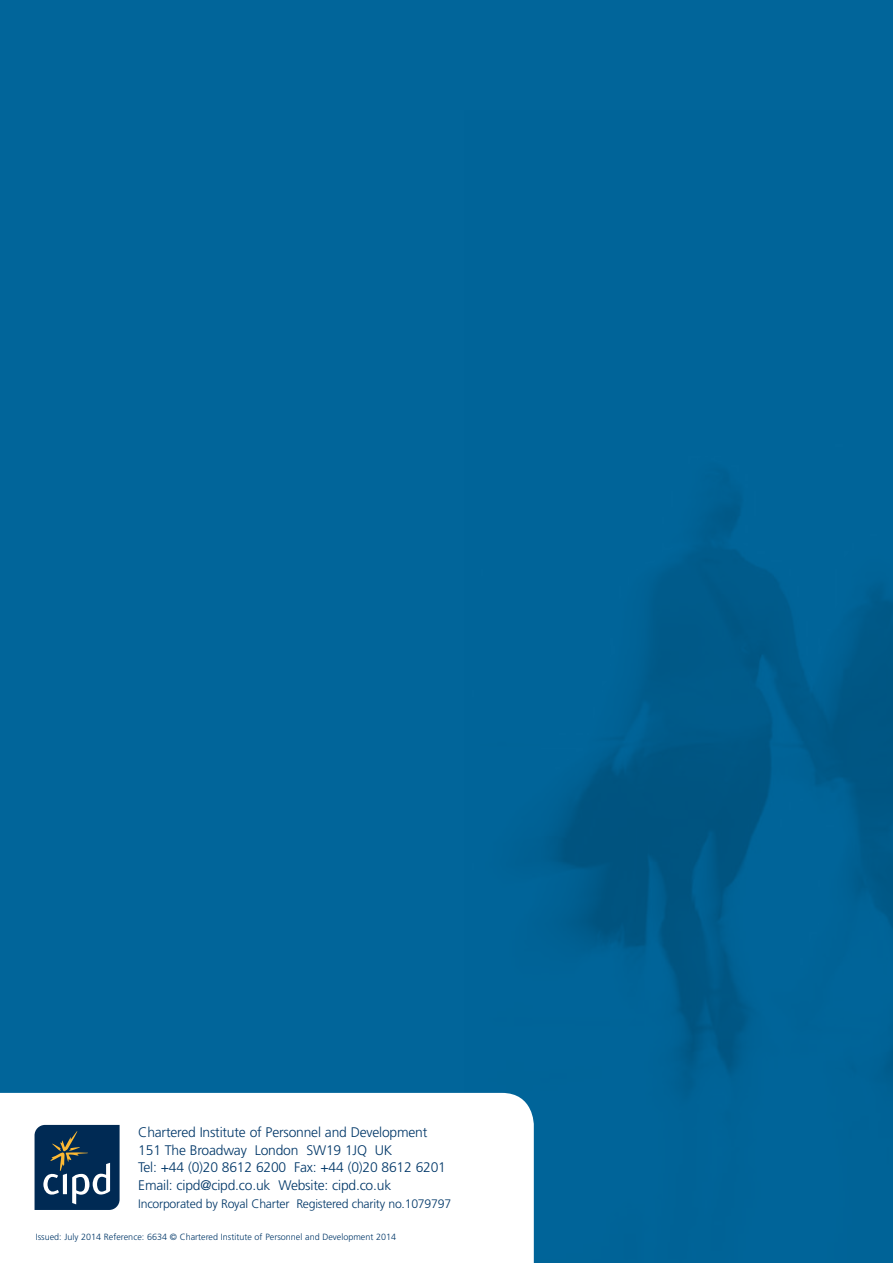
<style>
.page{position:relative;width:893px;height:1263px;background:#01659a}
.page>*{position:absolute;margin:0;border:0;box-sizing:border-box;transform-origin:0 0}
.t1{font:300 13.95px/17.4px "Frutiger";letter-spacing:-.015em;color:#003768}
.t2{font:300 12.3px "Frutiger";letter-spacing:-.02em;color:#003768}
.t3{font:300 9px "Frutiger";color:#003768}
</style>
<div class="page">
<img style="left:464px;top:480px;width:429px;height:615px">
<div style="left:0;top:1093px;width:534px;height:170px;background:#fff"></div>
<svg style="left:35px;top:1125px;width:85px;height:85px;background:#234564"></svg>
<p class="t1" style="left:138px;top:1124px;width:309px">Chartered Institute of Personnel and Development 151 The Broadway London SW19 1JQ UK<br>Tel: +44 (0)20 8612 6200 Fax: +44 (0)20 8612 6201<br>Email: cipd@cipd.co.uk Website: cipd.co.uk</p>
<p class="t2" style="left:138px;top:1196px;width:314px">Incorporated by Royal Charter Registered charity no.1079797</p>
<p class="t3" style="left:36px;top:1232px;width:362px">Issued: July 2014 Reference: 6634 © Chartered Institute of Personnel and Development 2014</p>
</div>
